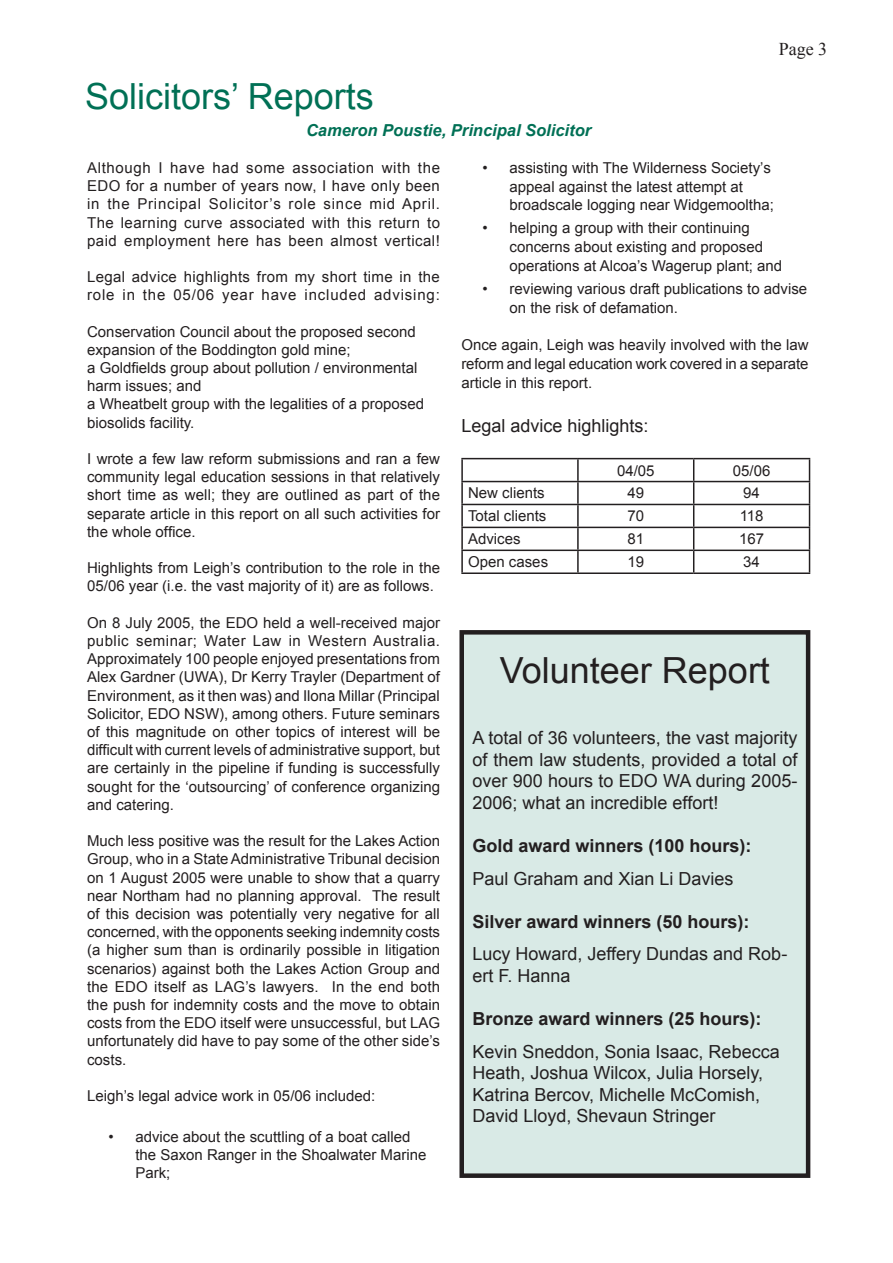
<style>
.page{position:relative;width:893px;height:1263px;background:#fff}
.page>*{position:absolute;margin:0;border:0;box-sizing:border-box;transform-origin:0 0}
.Subhead_1{font:36px "Arial";color:#007055}
.Subhead_2{font:36px "Arial";color:#231f20}
.t1{font:18px/21.6px "Arial";color:#231f20}
.t2{font:700 18px "Arial";color:#231f20}
.t3{font:18px "Times New Roman";color:#231f20}
.t4{font:italic 700 16.5px "Arial";color:#007055}
.t5{font:15px/18.1px "Arial";color:#231f20}
.t6{font:15px/18.1px "Arial";letter-spacing:.02em;color:#231f20}
</style>
<div class="page">
<hr style="left:461px;top:458px;width:117px;height:1px;background:#231f20">
<hr style="left:461px;top:459px;width:2px;height:22px;background:#231f20">
<hr style="left:578px;top:458px;width:116px;height:1px;background:#231f20">
<hr style="left:577px;top:459px;width:2px;height:22px;background:#231f20">
<hr style="left:694px;top:458px;width:116px;height:1px;background:#231f20">
<hr style="left:461px;top:481px;width:117px;height:1px;background:#231f20">
<hr style="left:461px;top:482px;width:2px;height:22px;background:#231f20">
<hr style="left:578px;top:481px;width:116px;height:1px;background:#231f20">
<hr style="left:577px;top:482px;width:2px;height:22px;background:#231f20">
<hr style="left:694px;top:481px;width:116px;height:1px;background:#231f20">
<hr style="left:461px;top:504px;width:117px;height:1px;background:#231f20">
<hr style="left:461px;top:505px;width:2px;height:22px;background:#231f20">
<hr style="left:578px;top:504px;width:116px;height:1px;background:#231f20">
<hr style="left:577px;top:505px;width:2px;height:22px;background:#231f20">
<hr style="left:694px;top:504px;width:116px;height:1px;background:#231f20">
<hr style="left:461px;top:527px;width:117px;height:1px;background:#231f20">
<hr style="left:461px;top:528px;width:2px;height:22px;background:#231f20">
<hr style="left:578px;top:527px;width:116px;height:1px;background:#231f20">
<hr style="left:577px;top:528px;width:2px;height:22px;background:#231f20">
<hr style="left:694px;top:527px;width:116px;height:1px;background:#231f20">
<hr style="left:461px;top:550px;width:117px;height:1px;background:#231f20">
<hr style="left:461px;top:551px;width:2px;height:21px;background:#231f20">
<hr style="left:578px;top:550px;width:116px;height:1px;background:#231f20">
<hr style="left:577px;top:551px;width:2px;height:21px;background:#231f20">
<hr style="left:694px;top:550px;width:116px;height:1px;background:#231f20">
<svg style="left:693px;top:459px;width:1px;height:113px"></svg>
<svg style="left:809px;top:459px;width:1px;height:113px"></svg>
<hr style="left:461px;top:572px;width:117px;height:2px;background:#231f20">
<hr style="left:578px;top:572px;width:116px;height:2px;background:#231f20">
<hr style="left:694px;top:572px;width:116px;height:2px;background:#231f20">
<div style="left:462px;top:632px;width:346px;height:544px;background:#d9eae6"></div>
<div style="left:459px;top:630px;width:351px;height:548px;border:4px solid #231f20"></div>
<p class="Subhead_1" style="left:85px;top:73px;width:290px">Solicitors’ Reports</p>
<p class="t4" style="left:306px;top:119px;width:287px">Cameron Poustie, Principal Solicitor</p>
<p class="t3" style="left:779px;top:37px;width:36px">Page</p>
<p class="t5" style="left:87px;top:159px;width:354px;text-align:justify">Although I have had some association with the EDO for a number of years now, I have only been in the Principal Solicitor’s role since mid April.<br>The learning curve associated with this return to paid employment here has been almost vertical!</p>
<p class="t6" style="left:87px;top:268px;width:354px">Legal advice highlights from my short time in the role in the 05/06 year have included advising:</p>
<p class="t5" style="left:87px;top:322px;width:330px">Conservation Council about the proposed second expansion of the Boddington gold mine;</p>
<p class="t5" style="left:87px;top:359px;width:332px">a Goldfields group about pollution / environmental harm issues; and</p>
<p class="t5" style="left:87px;top:395px;width:338px">a Wheatbelt group with the legalities of a proposed biosolids facility.</p>
<p class="t5" style="left:87px;top:450px;width:354px;text-align:justify">I wrote a few law reform submissions and ran a few community legal education sessions in that relatively short time as well; they are outlined as part of the separate article in this report on all such activities for the whole office.</p>
<p class="t5" style="left:87px;top:559px;width:354px">Highlights from Leigh’s contribution to the role in the<br>05/06 year (i.e. the vast majority of it) are as follows.</p>
<p class="t5" style="left:87px;top:614px;width:354px;text-align:justify">On 8 July 2005, the EDO held a well-received major public seminar; Water Law in Western Australia.<br>Approximately 100 people enjoyed presentations from Alex Gardner (UWA), Dr Kerry Trayler (Department of Environment, as it then was) and Ilona Millar (Principal Solicitor, EDO NSW), among others. Future seminars of this magnitude on other topics of interest will be difficult with current levels of administrative support, but are certainly in the pipeline if funding is successfully sought for the ‘outsourcing’ of conference organizing and catering.</p>
<p class="t5" style="left:87px;top:832px;width:354px;text-align:justify">Much less positive was the result for the Lakes Action Group, who in a State Administrative Tribunal decision on 1 August 2005 were unable to show that a quarry near Northam had no planning approval. The result of this decision was potentially very negative for all concerned, with the opponents seeking indemnity costs (a higher sum than is ordinarily possible in litigation scenarios) against both the Lakes Action Group and the EDO itself as LAG’s lawyers. In the end both the push for indemnity costs and the move to obtain costs from the EDO itself were unsuccessful, but LAG unfortunately did have to pay some of the other side’s costs.</p>
<p class="t5" style="left:87px;top:1087px;width:290px">Leigh’s legal advice work in 05/06 included:</p>
<p class="t5" style="left:135px;top:1127px;width:292px">advice about the scuttling of a boat called the Saxon Ranger in the Shoalwater Marine<br>Park;</p>
<p class="t5" style="left:108px;top:1127px;width:7px">•</p>
<p class="t5" style="left:510px;top:158px;width:266px;line-height:18.8px">assisting with The Wilderness Society’s appeal against the latest attempt at broadscale logging near Widgemooltha;</p>
<p class="t5" style="left:510px;top:219px;width:274px;line-height:18.8px">helping a group with their continuing concerns about existing and proposed operations at Alcoa’s Wagerup plant; and</p>
<p class="t5" style="left:510px;top:279px;width:299px;line-height:18.8px">reviewing various draft publications to advise on the risk of defamation.</p>
<p class="t5" style="left:461px;top:336px;width:349px;line-height:18.8px;text-align:justify">Once again, Leigh was heavily involved with the law reform and legal education work covered in a separate article in this report.</p>
<p class="t1" style="left:461px;top:415px;width:189px">Legal advice highlights:</p>
<p class="t5" style="left:617px;top:461px;width:39px">04/05</p>
<p class="t5" style="left:733px;top:461px;width:39px">05/06</p>
<p class="t5" style="left:468px;top:484px;width:78px">New clients</p>
<p class="t5" style="left:627px;top:484px;width:18px">49</p>
<p class="t5" style="left:743px;top:484px;width:18px">94</p>
<p class="t5" style="left:468px;top:507px;width:80px">Total clients</p>
<p class="t5" style="left:627px;top:507px;width:18px">70</p>
<p class="t5" style="left:740px;top:507px;width:25px">118</p>
<p class="t5" style="left:468px;top:530px;width:54px">Advices</p>
<p class="t5" style="left:627px;top:530px;width:18px">81</p>
<p class="t5" style="left:739px;top:530px;width:27px">167</p>
<p class="t5" style="left:468px;top:553px;width:82px">Open cases</p>
<p class="t5" style="left:627px;top:553px;width:18px">19</p>
<p class="t5" style="left:743px;top:553px;width:18px">34</p>
<p class="t5" style="left:483px;top:159px;width:7px">•</p>
<p class="t5" style="left:483px;top:219px;width:7px">•</p>
<p class="t5" style="left:483px;top:280px;width:7px">•</p>
<p class="Subhead_2" style="left:500px;top:647px;width:272px">Volunteer Report</p>
<p class="t1" style="left:472px;top:727px;width:326px;text-align:justify">A total of 36 volunteers, the vast majority of them law students, provided a total of over 900 hours to EDO WA during 2005- 2006; what an incredible effort!</p>
<p class="t2" style="left:472px;top:834px;width:281px">Gold award winners (100 hours):</p>
<p class="t1" style="left:472px;top:868px;width:263px">Paul Graham and Xian Li Davies</p>
<p class="t2" style="left:472px;top:910px;width:279px">Silver award winners (50 hours):</p>
<p class="t1" style="left:472px;top:943px;width:316px">Lucy Howard, Jeffery Dundas and Rob&shy;ert F. Hanna</p>
<p class="t2" style="left:472px;top:1007px;width:291px">Bronze award winners (25 hours):</p>
<p class="t1" style="left:472px;top:1040px;width:309px">Kevin Sneddon, Sonia Isaac, Rebecca Heath, Joshua Wilcox, Julia Horsely, Katrina Bercov, Michelle McComish, David Lloyd, Shevaun Stringer</p>
</div>
